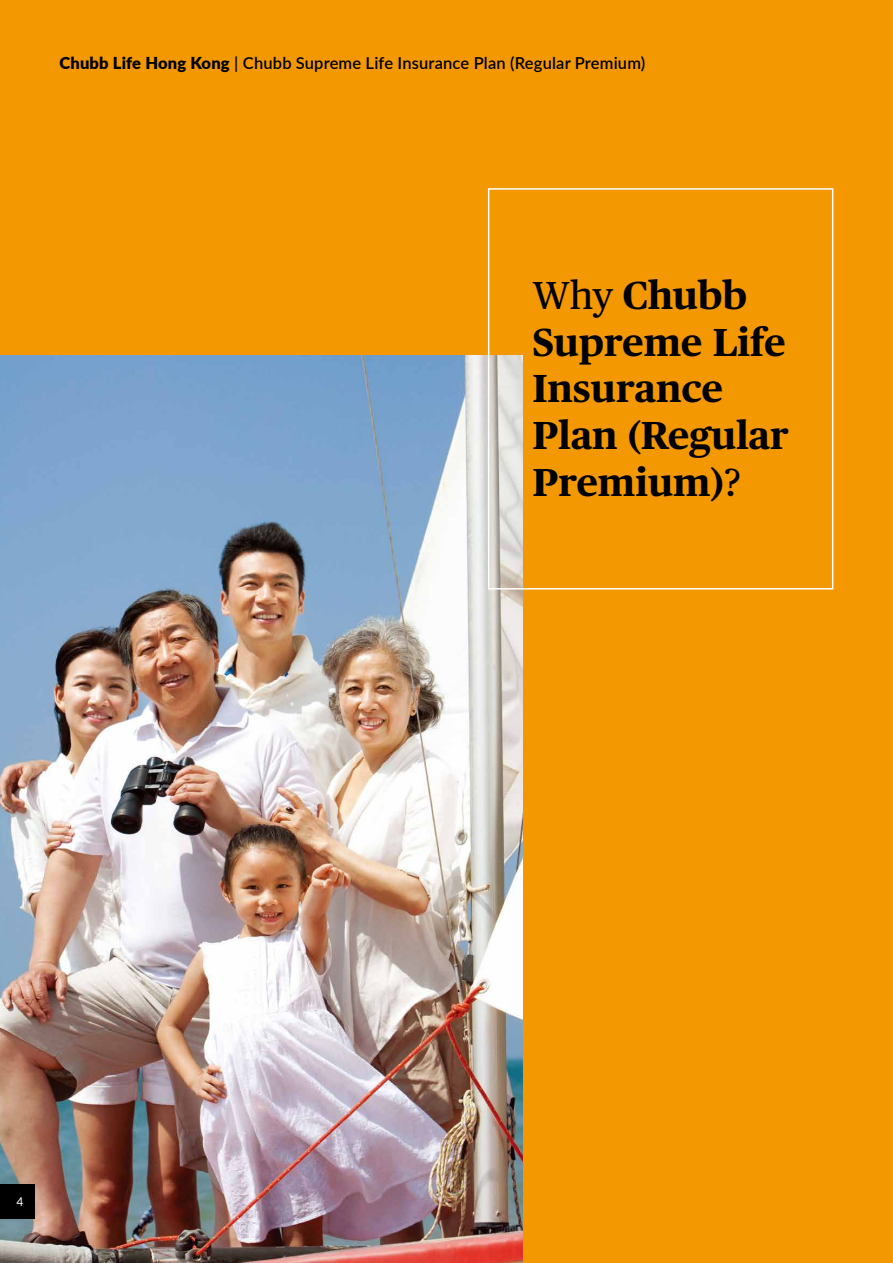
<style>
.page{position:relative;width:893px;height:1263px;background:#f39800}
.page>*{position:absolute;margin:0;border:0;box-sizing:border-box;transform-origin:0 0}
.t1{font:700 39px/46.8px "Chubb Publico Text";letter-spacing:-.005em;color:#000}
.t2{font:600 16.5px "Lato";letter-spacing:.01em;color:#000}
.t3{font:12px "Lato";color:#fff}
.s1{font-weight:900}
.s2{font-weight:400}
</style>
<div class="page">
<img style="left:0;top:355px;width:523px;height:908px">
<div style="left:488px;top:188px;width:345px;height:401px;border:2px solid #fff"></div>
<div style="left:0;top:1185px;width:34px;height:34px;background:#000"></div>
<p class="t2" style="left:60px;top:51px;width:587px"><span class="s1">Chubb Life Hong Kong</span> | Chubb Supreme Life Insurance Plan (Regular Premium)</p>
<h1 class="t1" style="left:532px;top:269px;width:258px"><span class="s2">Why</span> Chubb<br>Supreme Life<br>Insurance<br>Plan (Regular<br>Premium)<span class="s2">?</span></h1>
<p class="t3" style="left:16px;top:1195px;width:8px">4</p>
</div>
